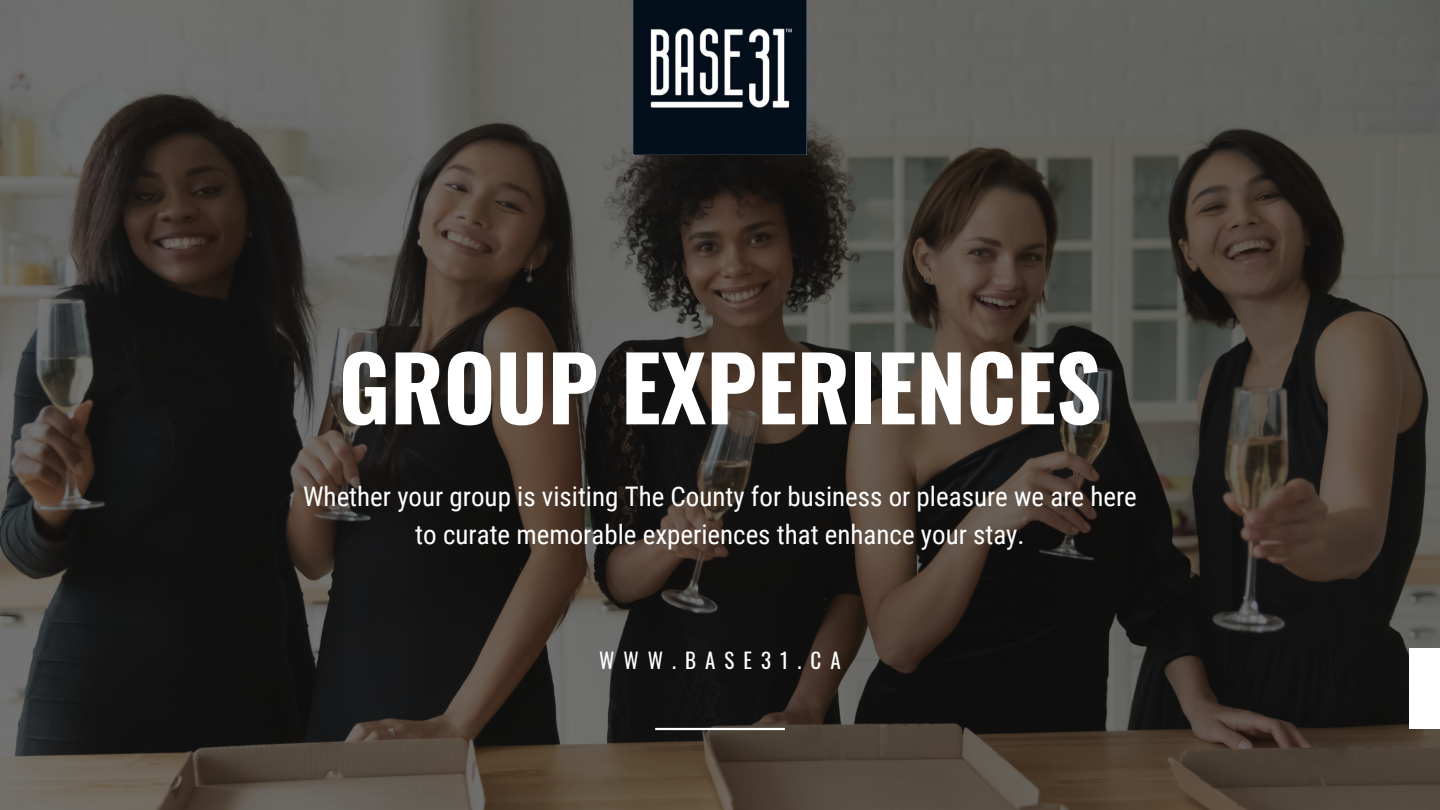
<style>
.page{position:relative;width:1440px;height:810px;background:#fff}
.page>*{position:absolute;margin:0;border:0;box-sizing:border-box;transform-origin:0 0}
.t1{font:700 88.7px "Oswald";color:#fff}
.t2{font:27px/37.5px "Roboto Condensed";color:#fff;text-align:center}
.t3{font:21px "Oswald";letter-spacing:.43em;color:#fff}
</style>
<div class="page">
<img style="left:0;top:0;width:1440px;height:810px">
<div style="left:1409px;top:648px;width:31px;height:81px;background:#fff"></div>
<hr style="left:655px;top:728px;width:130px;height:2px;background:#fff">
<img style="left:634px;top:0;width:172px;height:155px">
<p class="t1" style="left:339px;top:319px;width:764px">GROUP EXPERIENCES</p>
<p class="t2" style="left:303px;top:478px;width:835px">Whether your group is visiting The County for business or pleasure we are here to curate memorable experiences that enhance your stay.</p>
<p class="t3" style="left:599px;top:644px;width:243px">WWW.BASE31.CA</p>
</div>
